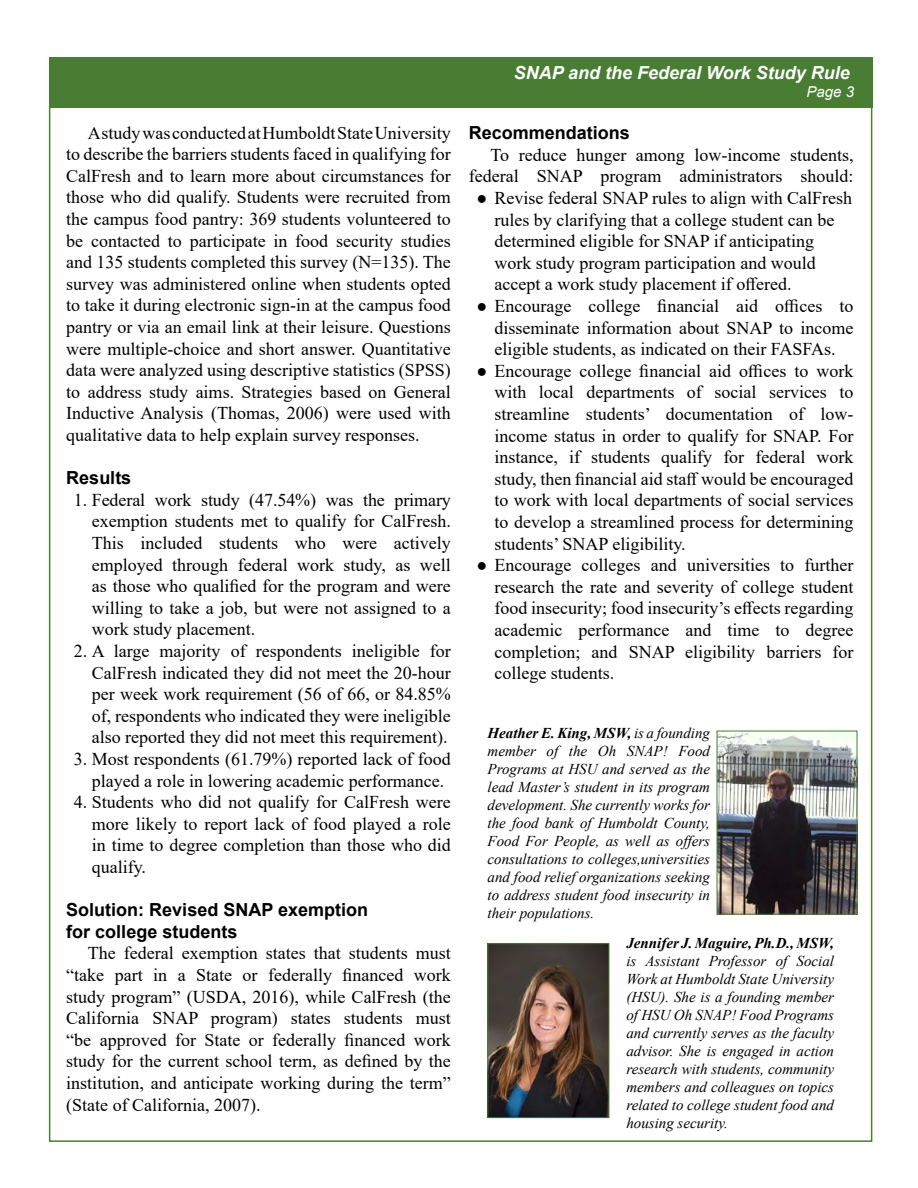
<style>
.page{position:relative;width:918px;height:1188px;background:#fff}
.page>*{position:absolute;margin:0;border:0;box-sizing:border-box;transform-origin:0 0}
.t1{font:18px/21.6px "Times New Roman";color:#000;text-align:justify}
.t2{font:700 18px/21.6px "Arial";color:#000}
.t3{font:italic 700 18px "Arial";color:#fff}
.t4{font:italic 15px/18px "Times New Roman";color:#000;text-align:justify}
.t5{font:italic 700 15px "Times New Roman";color:#000}
.t6{font:italic 15px "Arial";color:#fff}
.s1{font-weight:700}
</style>
<div class="page">
<div style="left:49px;top:57px;width:823px;height:51px;background:#4a7d34"></div>
<img style="left:719px;top:733px;width:136px;height:179px">
<div style="left:717px;top:731px;width:140px;height:183px;border:1px solid #4a7d34"></div>
<img style="left:490px;top:945px;width:117px;height:171px">
<div style="left:488px;top:943px;width:121px;height:175px;border:1px solid #4a7d34"></div>
<p class="t1" style="left:66px;top:121px;width:386px;text-indent:22px">A study was conducted at Humboldt State University to describe the barriers students faced in qualifying for CalFresh and to learn more about circumstances for those who did qualify. Students were recruited from the campus food pantry: 369 students volunteered to be contacted to participate in food security studies and 135 students completed this survey (N=135). The survey was administered online when students opted to take it during electronic sign-in at the campus food pantry or via an email link at their leisure. Questions were multiple-choice and short answer. Quantitative data were analyzed using descriptive statistics (SPSS) to address study aims. Strategies based on General Inductive Analysis (Thomas, 2006) were used with qualitative data to help explain survey responses.</p>
<p class="t2" style="left:66px;top:467px;width:67px">Results</p>
<p class="t1" style="left:92px;top:488px;width:361px;text-indent:-18px">1. Federal work study (47.54%) was the primary exemption students met to qualify for CalFresh.<br>This included students who were actively employed through federal work study, as well as those who qualified for the program and were willing to take a job, but were not assigned to a work study placement.</p>
<p class="t1" style="left:92px;top:640px;width:361px;text-indent:-18px">2. A large majority of respondents ineligible for CalFresh indicated they did not meet the 20-hour per week work requirement (56 of 66, or 84.85% of, respondents who indicated they were ineligible also reported they did not meet this requirement).</p>
<p class="t1" style="left:92px;top:748px;width:361px;text-indent:-18px">3. Most respondents (61.79%) reported lack of food played a role in lowering academic performance.</p>
<p class="t1" style="left:92px;top:791px;width:361px;text-indent:-18px">4. Students who did not qualify for CalFresh were more likely to report lack of food played a role in time to degree completion than those who did qualify.</p>
<p class="t2" style="left:66px;top:899px;width:303px">Solution: Revised SNAP exemption for college students</p>
<p class="t1" style="left:66px;top:942px;width:386px;text-indent:22px">The federal exemption states that students must “take part in a State or federally financed work study program” (USDA, 2016), while CalFresh (the California SNAP program) states students must “be approved for State or federally financed work study for the current school term, as defined by the institution, and anticipate working during the term” (State of California, 2007).</p>
<p class="t3" style="left:514px;top:61px;width:337px">SNAP and the Federal Work Study Rule</p>
<p class="t6" style="left:807px;top:82px;width:49px">Page 3</p>
<p class="t2" style="left:469px;top:122px;width:163px">Recommendations</p>
<p class="t1" style="left:469px;top:143px;width:386px;text-align:right">To reduce hunger among low-income students, federal SNAP program administrators should:</p>
<p class="t1" style="left:494px;top:187px;width:359px;text-align:left;text-indent:-18px">● Revise federal SNAP rules to align with CalFresh rules by clarifying that a college student can be determined eligible for SNAP if anticipating work study program participation and would accept a work study placement if offered.</p>
<p class="t1" style="left:494px;top:295px;width:361px;text-indent:-18px">● Encourage college financial aid offices to disseminate information about SNAP to income eligible students, as indicated on their FASFAs.</p>
<p class="t1" style="left:494px;top:359px;width:361px;text-indent:-18px">● Encourage college financial aid offices to work with local departments of social services to streamline students’ documentation of low&shy;income status in order to qualify for SNAP. For instance, if students qualify for federal work study, then financial aid staff would be encouraged to work with local departments of social services to develop a streamlined process for determining students’ SNAP eligibility.</p>
<p class="t1" style="left:494px;top:554px;width:361px;text-indent:-18px">● Encourage colleges and universities to further research the rate and severity of college student food insecurity; food insecurity’s effects regarding academic performance and time to degree completion; and SNAP eligibility barriers for college students.</p>
<p class="t4" style="left:488px;top:723px;width:224px"><span class="s1">Heather E. King, MSW,</span> is a founding member of the Oh SNAP! Food Programs at HSU and served as the lead Master’s student in its program development. She currently works for the food bank of Humboldt County, Food For People, as well as offers consultations to colleges,universities and food relief organizations seeking to address student food insecurity in their populations.</p>
<p class="t5" style="left:626px;top:932px;width:209px">Jennifer J. Maguire, Ph.D., MSW,</p>
<p class="t4" style="left:626px;top:951px;width:209px">is Assistant Professor of Social Work at Humboldt State University (HSU). She is a founding member of HSU Oh SNAP! Food Programs and currently serves as the faculty advisor. She is engaged in action research with students, community members and colleagues on topics related to college student food and housing security.</p>
</div>
